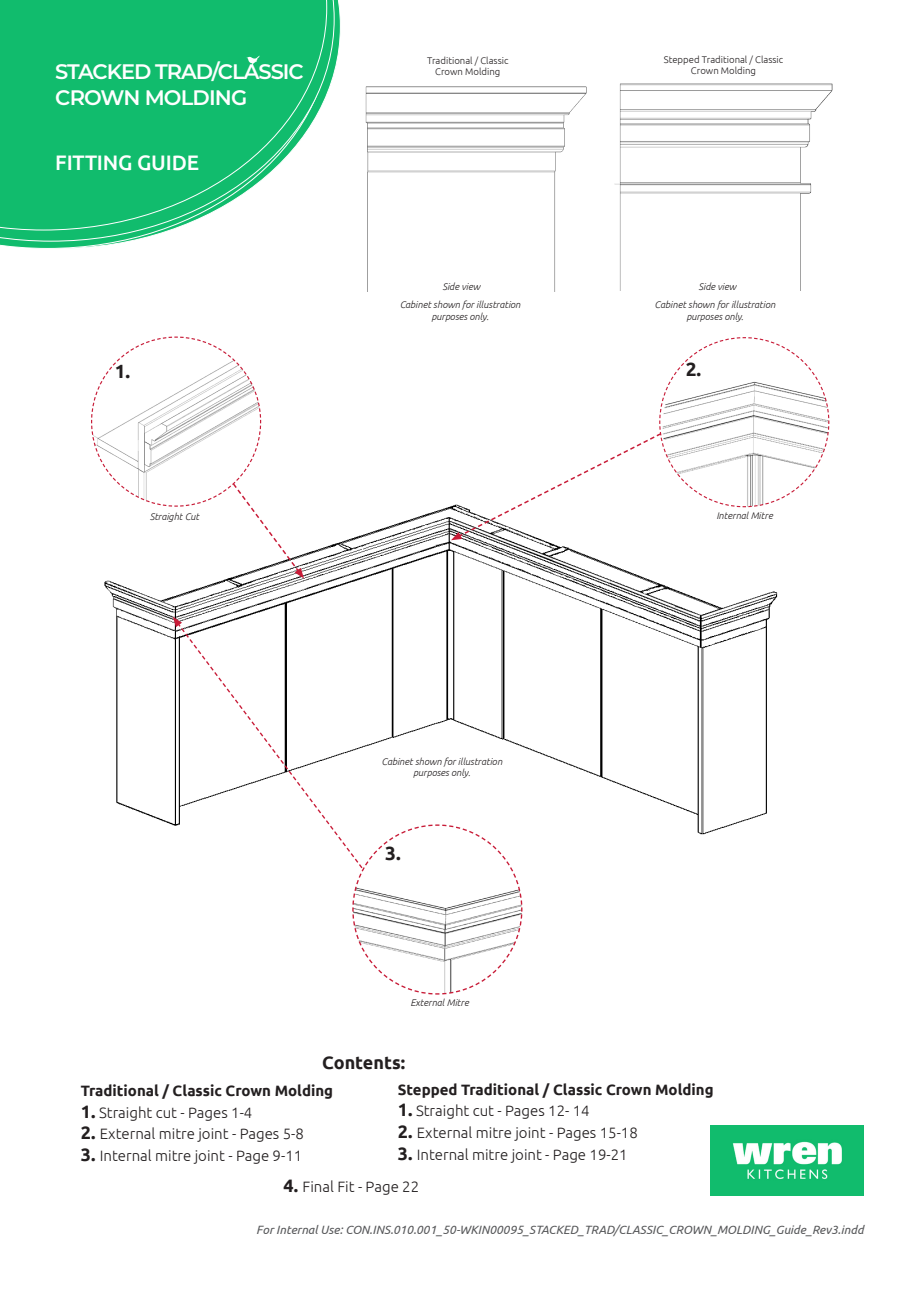
<style>
.page{position:relative;width:919px;height:1289px;background:#fff}
.page>*{position:absolute;margin:0;border:0;box-sizing:border-box;transform-origin:0 0}
.t1{font:600 21px/25.2px "Montserrat";letter-spacing:-.05em;color:#fff}
.t2{font:500 21px "Ubuntu";letter-spacing:-.01em;color:#fff}
.t3{font:700 19.2px "Ubuntu";color:#231f20}
.t4{font:700 18px "Ubuntu";color:#231f20}
.t5{font:300 15px "Ubuntu";color:#231f20}
.t6{font:700 15px "Ubuntu";color:#231f20}
.t7{font:italic 12px "Ubuntu";color:#57585a}
.t8{font:italic 300 9.6px/11.6px "Ubuntu";color:#231f20;text-align:center}
.t9{font:300 9.6px "Ubuntu";color:#231f20}
.s1{font-weight:700;font-size:18px}
</style>
<div class="page">
<svg style="left:334px;top:0;width:7px;height:73px"></svg>
<svg style="left:0;top:241px;width:130px;height:8px"></svg>
<svg style="left:0;top:0;width:334px;height:241px"></svg>
<svg style="left:0;top:0;width:327px;height:230px;background:#2cc37d"></svg>
<img style="left:710px;top:1125px;width:153px;height:70px">
<svg style="left:246px;top:55px;width:14px;height:11px"></svg>
<img style="left:104px;top:506px;width:674px;height:329px">
<svg style="left:173px;top:616px;width:350px;height:379px"></svg>
<svg style="left:451px;top:337px;width:378px;height:203px"></svg>
<svg style="left:91px;top:336px;width:213px;height:242px"></svg>
<img style="left:614px;top:83px;width:219px;height:208px">
<img style="left:365px;top:86px;width:222px;height:205px">
<h1 class="t1" style="left:55px;top:58px;width:250px">STACKED TRAD/CLASSIC<br>CROWN MOLDING</h1>
<h1 class="t2" style="left:55px;top:149px;width:145px">FITTING GUIDE</h1>
<p class="t9" style="left:427px;top:54px;width:83px">Traditional / Classic</p>
<p class="t9" style="left:435px;top:66px;width:67px">Crown Molding</p>
<p class="t9" style="left:663px;top:54px;width:121px">Stepped Traditional / Classic</p>
<p class="t9" style="left:690px;top:65px;width:67px">Crown Molding</p>
<p class="t8" style="left:442px;top:281px;width:39px">Side view</p>
<p class="t8" style="left:698px;top:280px;width:39px">Side view</p>
<p class="t8" style="left:654px;top:299px;width:122px">Cabinet shown for illustration purposes only.</p>
<p class="t8" style="left:399px;top:298px;width:122px">Cabinet shown for illustration purposes only.</p>
<p class="t3" style="left:115px;top:360px;width:17px">1.</p>
<p class="t3" style="left:685px;top:357px;width:17px">2.</p>
<p class="t8" style="left:150px;top:510px;width:51px">Straight Cut</p>
<p class="t8" style="left:716px;top:509px;width:58px">Internal Mitre</p>
<p class="t8" style="left:381px;top:755px;width:122px">Cabinet shown for illustration purposes only.</p>
<p class="t3" style="left:385px;top:841px;width:17px">3.</p>
<p class="t8" style="left:410px;top:996px;width:60px">External Mitre</p>
<p class="t4" style="left:322px;top:1051px;width:84px">Contents:</p>
<p class="t6" style="left:81px;top:1081px;width:254px">Traditional / Classic Crown Molding</p>
<p class="t5" style="left:81px;top:1103px;width:173px"><span class="s1">1.</span> Straight cut - Pages 1-4</p>
<p class="t5" style="left:81px;top:1124px;width:224px"><span class="s1">2.</span> External mitre joint - Pages 5-8</p>
<p class="t5" style="left:81px;top:1146px;width:223px"><span class="s1">3.</span> Internal mitre joint - Page 9-11</p>
<p class="t6" style="left:398px;top:1080px;width:317px">Stepped Traditional / Classic Crown Molding</p>
<p class="t5" style="left:398px;top:1102px;width:193px"><span class="s1">1.</span> Straight cut - Pages 12- 14</p>
<p class="t5" style="left:398px;top:1123px;width:241px"><span class="s1">2.</span> External mitre joint - Pages 15-18</p>
<p class="t5" style="left:398px;top:1145px;width:231px"><span class="s1">3.</span> Internal mitre joint - Page 19-21</p>
<p class="t5" style="left:283px;top:1177px;width:137px"><span class="s1">4.</span> Final Fit - Page 22</p>
<p class="t7" style="left:256px;top:1222px;width:609px">For Internal Use: CON.INS.010.001_50-WKIN00095_STACKED_TRAD/CLASSIC_CROWN_MOLDING_Guide_Rev3.indd</p>
</div>
